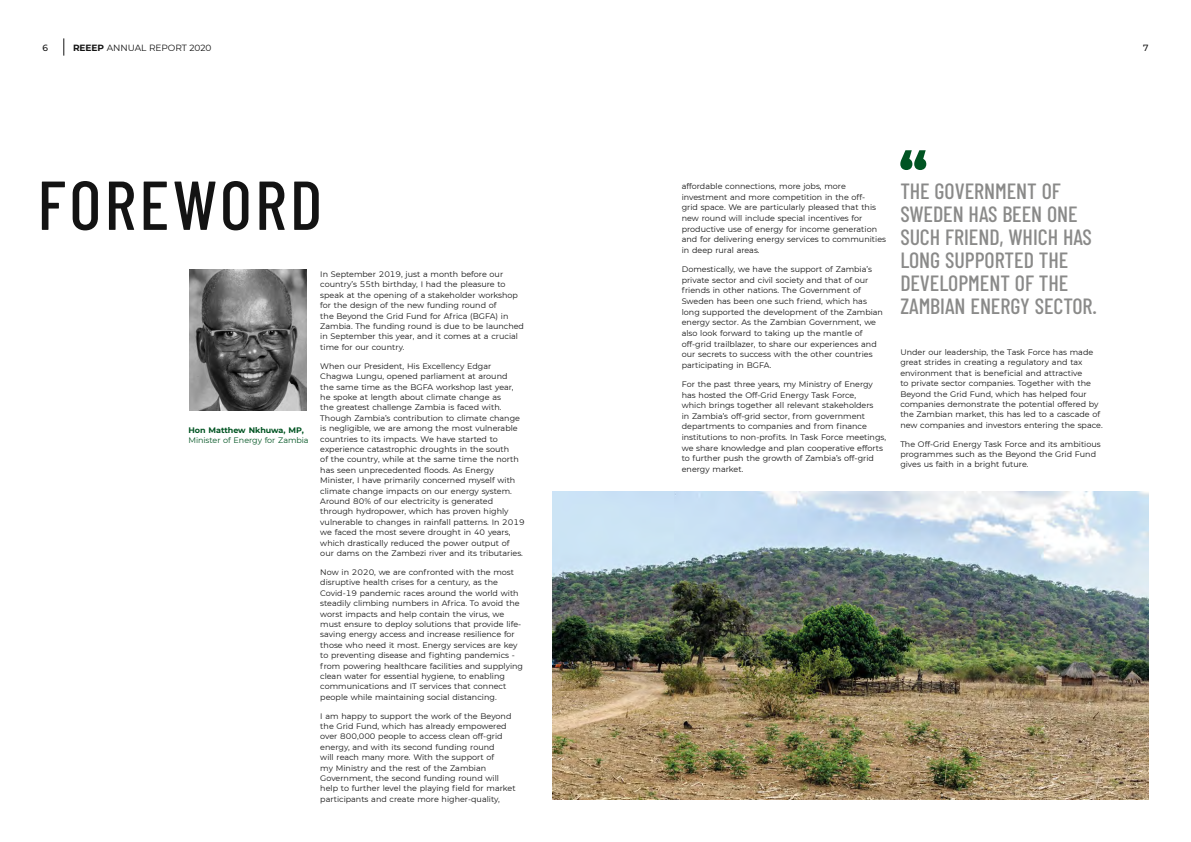
<style>
.page{position:relative;width:1191px;height:842px;background:#fff}
.page>*{position:absolute;margin:0;border:0;box-sizing:border-box;transform-origin:0 0}
.t1{font:500 69px "Barlow Condensed";letter-spacing:.05em;color:#131313}
.t2{font:500 22px/23px "Barlow Condensed";color:#8a8a89}
.t3{font:9px "Montserrat";letter-spacing:-.005em;color:#131313}
.t4{font:500 9px "Montserrat";color:#131313}
.t5{font:8px/10.4px "Montserrat";color:#131313}
.t6{font:8px "Montserrat";letter-spacing:-.005em;color:#005422}
.t7{font:700 8px "Montserrat";letter-spacing:-.005em;color:#005422}
.s1{font-weight:700}
</style>
<div class="page">
<svg style="left:64px;top:38px;width:1px;height:18px"></svg>
<img style="left:189px;top:269px;width:117px;height:141px">
<svg style="left:900px;top:150px;width:26px;height:20px"></svg>
<img style="left:553px;top:492px;width:595px;height:307px">
<p class="t4" style="left:42px;top:42px;width:7px">6</p>
<p class="t3" style="left:73px;top:42px;width:140px"><span class="s1">REEEP</span> ANNUAL REPORT 2020</p>
<p class="t4" style="left:1143px;top:42px;width:7px">7</p>
<h1 class="t1" style="left:38px;top:156px;width:286px">FOREWORD</h1>
<p class="t7" style="left:188px;top:424px;width:117px">Hon Matthew Nkhuwa, MP,</p>
<p class="t6" style="left:188px;top:435px;width:122px">Minister of Energy for Zambia</p>
<p class="t5" style="left:320px;top:269px;width:205px">In September 2019, just a month before our country’s 55th birthday, I had the pleasure to speak at the opening of a stakeholder workshop for the design of the new funding round of<br>the Beyond the Grid Fund for Africa (BGFA) in Zambia. The funding round is due to be launched in September this year, and it comes at a crucial time for our country.</p>
<p class="t5" style="left:320px;top:360px;width:206px">When our President, His Excellency Edgar Chagwa Lungu, opened parliament at around<br>the same time as the BGFA workshop last year, he spoke at length about climate change as<br>the greatest challenge Zambia is faced with.<br>Though Zambia’s contribution to climate change is negligible, we are among the most vulnerable countries to its impacts. We have started to experience catastrophic droughts in the south<br>of the country, while at the same time the north has seen unprecedented floods. As Energy Minister, I have primarily concerned myself with climate change impacts on our energy system.<br>Around 80% of our electricity is generated through hydropower, which has proven highly vulnerable to changes in rainfall patterns. In 2019 we faced the most severe drought in 40 years, which drastically reduced the power output of our dams on the Zambezi river and its tributaries.</p>
<p class="t5" style="left:320px;top:567px;width:204px">Now in 2020, we are confronted with the most disruptive health crises for a century, as the Covid-19 pandemic races around the world with steadily climbing numbers in Africa. To avoid the worst impacts and help contain the virus, we must ensure to deploy solutions that provide life&shy;saving energy access and increase resilience for those who need it most. Energy services are key to preventing disease and fighting pandemics - from powering healthcare facilities and supplying clean water for essential hygiene, to enabling communications and IT services that connect people while maintaining social distancing.</p>
<p class="t5" style="left:320px;top:710px;width:197px">I am happy to support the work of the Beyond the Grid Fund, which has already empowered over 800,000 people to access clean off-grid energy, and with its second funding round<br>will reach many more. With the support of<br>my Ministry and the rest of the Zambian Government, the second funding round will help to further level the playing field for market participants and create more higher-quality,</p>
<p class="t5" style="left:681px;top:181px;width:206px">affordable connections, more jobs, more investment and more competition in the off-<br>grid space. We are particularly pleased that this new round will include special incentives for productive use of energy for income generation and for delivering energy services to communities in deep rural areas.</p>
<p class="t5" style="left:681px;top:264px;width:203px">Domestically, we have the support of Zambia’s private sector and civil society and that of our friends in other nations. The Government of Sweden has been one such friend, which has long supported the development of the Zambian energy sector. As the Zambian Government, we also look forward to taking up the mantle of off-grid trailblazer, to share our experiences and our secrets to success with the other countries participating in BGFA.</p>
<p class="t5" style="left:681px;top:378px;width:206px">For the past three years, my Ministry of Energy has hosted the Off-Grid Energy Task Force,<br>which brings together all relevant stakeholders<br>in Zambia’s off-grid sector, from government departments to companies and from finance institutions to non-profits. In Task Force meetings, we share knowledge and plan cooperative efforts to further push the growth of Zambia’s off-grid energy market.</p>
<h2 class="t2" style="left:900px;top:178px;width:198px">THE GOVERNMENT OF<br>SWEDEN HAS BEEN ONE<br>SUCH FRIEND, WHICH HAS<br>LONG SUPPORTED THE<br>DEVELOPMENT OF THE<br>ZAMBIAN ENERGY SECTOR.</h2>
<p class="t5" style="left:900px;top:347px;width:204px">Under our leadership, the Task Force has made great strides in creating a regulatory and tax environment that is beneficial and attractive<br>to private sector companies. Together with the Beyond the Grid Fund, which has helped four companies demonstrate the potential offered by the Zambian market, this has led to a cascade of new companies and investors entering the space.</p>
<p class="t5" style="left:900px;top:438px;width:202px">The Off-Grid Energy Task Force and its ambitious programmes such as the Beyond the Grid Fund gives us faith in a bright future.</p>
</div>
